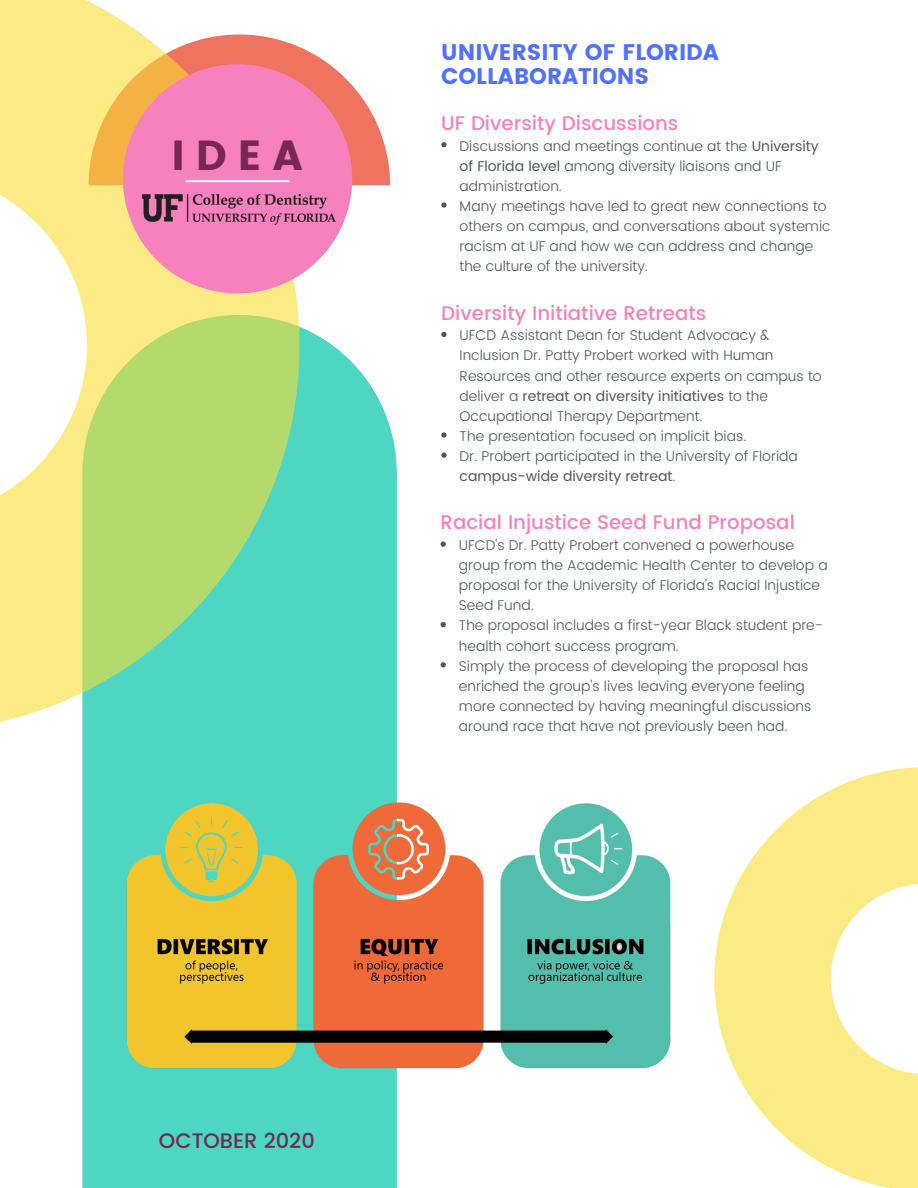
<style>
.page{position:relative;width:918px;height:1188px;background:#fff}
.page>*{position:absolute;margin:0;border:0;box-sizing:border-box;transform-origin:0 0}
.t1{font:42px "Poppins";color:#782850}
.t2{font:22.5px/24.3px "Poppins";color:#5271ff}
.t3{font:500 21px "Poppins";color:#782850}
.t4{font:500 19.8px "Poppins";color:#f681bd}
.t5{font:300 14.1px/20.1px "Poppins";color:#50595b}
.s1{font-weight:400}
</style>
<div class="page">
<div style="left:82px;top:327px;width:315px;height:861px;background:#4dd7c3"></div>
<svg style="left:300px;top:47px;width:90px;height:138px"></svg>
<svg style="left:0;top:0;width:300px;height:732px"></svg>
<svg style="left:123px;top:64px;width:229px;height:229px;background:#f691b0"></svg>
<svg style="left:714px;top:767px;width:204px;height:421px;fill:#fcea85"></svg>
<svg style="left:441px;top:142px;width:6px;height:5px"></svg>
<svg style="left:441px;top:202px;width:6px;height:6px"></svg>
<svg style="left:441px;top:332px;width:6px;height:5px"></svg>
<svg style="left:441px;top:432px;width:6px;height:6px"></svg>
<svg style="left:441px;top:452px;width:6px;height:6px"></svg>
<img style="left:113px;top:777px;width:558px;height:320px">
<svg style="left:441px;top:542px;width:5px;height:5px"></svg>
<svg style="left:441px;top:622px;width:5px;height:5px"></svg>
<svg style="left:441px;top:662px;width:5px;height:5px"></svg>
<img style="left:142px;top:194px;width:194px;height:31px">
<svg style="left:186px;top:180px;width:104px;height:2px"></svg>
<h1 class="t1" style="left:172px;top:131px;width:133px">IDEA</h1>
<h2 class="t2" style="left:441px;top:40px;width:279px">UNIVERSITY OF FLORIDA<br>COLLABORATIONS</h2>
<h3 class="t4" style="left:441px;top:111px;width:239px">UF Diversity Discussions</h3>
<p class="t5" style="left:460px;top:136px;width:373px">Discussions and meetings continue at the <span class="s1">University of Florida level</span> among diversity liaisons and UF administration.<br>Many meetings have led to great new connections to others on campus, and conversations about systemic racism at UF and how we can address and change the culture of the university.</p>
<h3 class="t4" style="left:441px;top:301px;width:267px">Diversity Initiative Retreats</h3>
<p class="t5" style="left:460px;top:325px;width:364px">UFCD Assistant Dean for Student Advocacy &amp; Inclusion Dr. Patty Probert worked with Human Resources and other resource experts on campus to deliver a <span class="s1">retreat on diversity initiatives</span> to the Occupational Therapy Department.<br>The presentation focused on implicit bias.<br>Dr. Probert participated in the University of Florida <span class="s1">campus-wide diversity retreat</span>.</p>
<h3 class="t4" style="left:441px;top:511px;width:356px">Racial Injustice Seed Fund Proposal</h3>
<p class="t5" style="left:459px;top:535px;width:370px">UFCD's Dr. Patty Probert convened a powerhouse group from the Academic Health Center to develop a proposal for the University of Florida's Racial Injustice Seed Fund.<br>The proposal includes a first-year Black student pre&shy;health cohort success program.<br>Simply the process of developing the proposal has enriched the group's lives leaving everyone feeling more connected by having meaningful discussions around race that have not previously been had.</p>
<h3 class="t3" style="left:159px;top:1128px;width:157px">OCTOBER 2020</h3>
</div>
